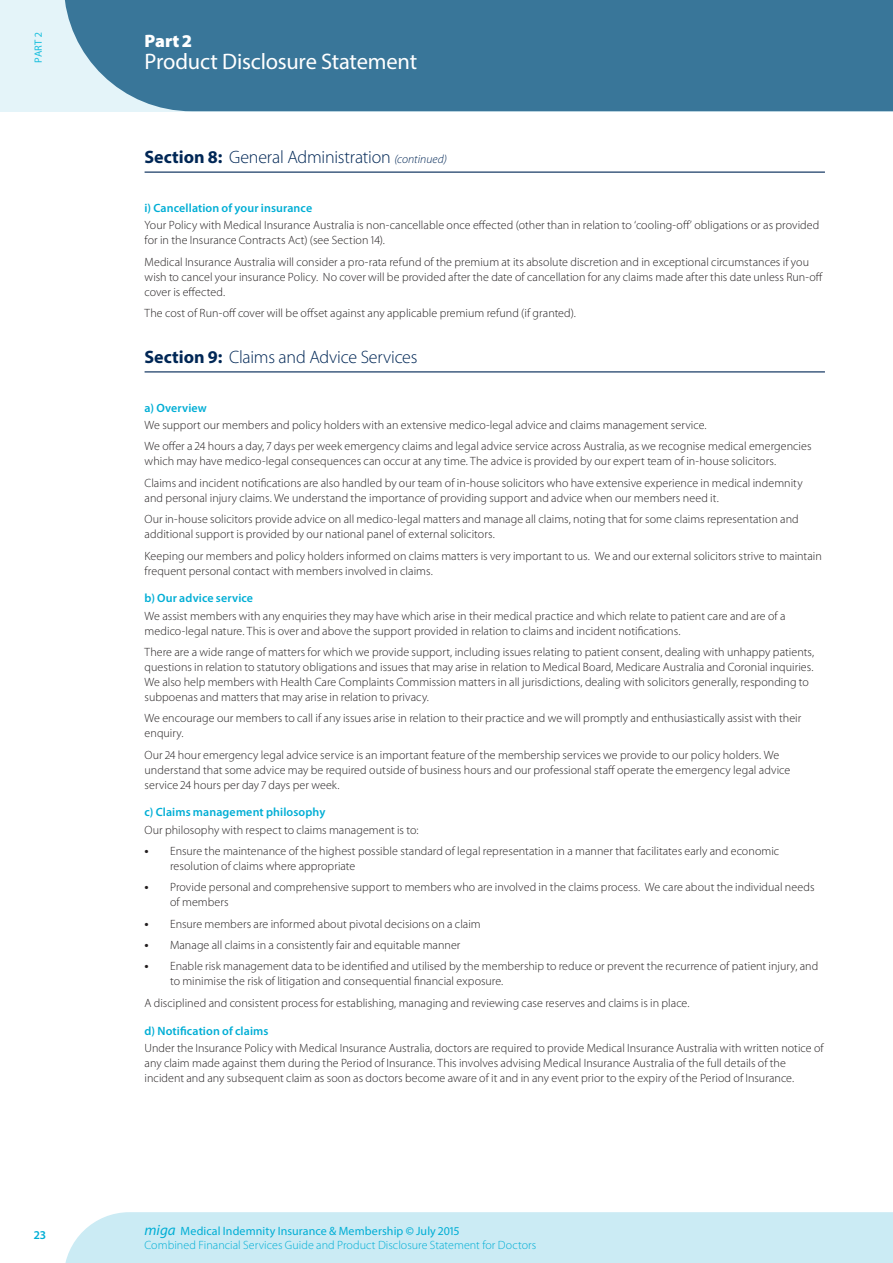
<style>
.page{position:relative;width:893px;height:1263px;background:#fff}
.page>*{position:absolute;margin:0;border:0;box-sizing:border-box;transform-origin:0 0}
.Section_Headings{font:22.5px "Myriad Pro";letter-spacing:-.01em;color:#fff}
.Section___Rule{font:300 18px "Myriad Pro";letter-spacing:-.015em;color:#002756}
.Section_Headings-2{font:900 18px "Myriad Pro";color:#fff}
.Body_Text{font:300 12px/15px "Myriad Pro";letter-spacing:.005em;color:#231f20}
.t1{font:300 12px/14.2px "Myriad Pro";letter-spacing:.005em;color:#00aed5}
.Sub_Heading_L2{font:600 12px "Myriad Pro";letter-spacing:.01em;color:#00aed5}
.Body_Text-2{font:10.5px "Myriad Pro";color:#16bedd}
.s1{font-weight:700}
.s2{font-style:italic;font-size:12px}
.s3{font-weight:600;font-size:13.5px}
.s4{font-weight:400;font-style:italic;font-size:15px}
.s5{font-weight:400}
.s6{font-weight:600}
</style>
<div class="page">
<div style="left:65px;top:1212px;width:828px;height:51px;background:#cbebf4"></div>
<div style="left:0;top:0;width:893px;height:111px;background:#e4f4f9"></div>
<div style="left:65px;top:0;width:828px;height:111px;background:#397699"></div>
<hr style="left:145px;top:172px;width:680px;height:1px;background:#002756">
<hr style="left:145px;top:371px;width:680px;height:1px;background:#002756">
<p class="Body_Text-2" style="left:32px;top:63px;width:32px;rotate:-90deg">PART 2</p>
<p class="Section_Headings-2" style="left:145px;top:29px;width:49px">Part 2</p>
<p class="Section_Headings" style="left:145px;top:48px;width:274px">Product Disclosure Statement</p>
<p class="Section___Rule" style="left:145px;top:146px;width:304px"><span class="s1">Section 8:</span> General Administration <span class="s2">(continued)</span></p>
<p class="Sub_Heading_L2" style="left:145px;top:200px;width:169px">i) Cancellation of your insurance</p>
<p class="Body_Text" style="left:145px;top:218px;width:676px">Your Policy with Medical Insurance Australia is non-cancellable once effected (other than in relation to ‘cooling-off’ obligations or as provided for in the Insurance Contracts Act) (see Section 14).</p>
<p class="Body_Text" style="left:145px;top:254px;width:680px">Medical Insurance Australia will consider a pro-rata refund of the premium at its absolute discretion and in exceptional circumstances if you wish to cancel your insurance Policy. No cover will be provided after the date of cancellation for any claims made after this date unless Run-off cover is effected.</p>
<p class="Body_Text" style="left:145px;top:305px;width:433px">The cost of Run-off cover will be offset against any applicable premium refund (if granted).</p>
<p class="Section___Rule" style="left:145px;top:346px;width:274px"><span class="s1">Section 9:</span> Claims and Advice Services</p>
<p class="Sub_Heading_L2" style="left:145px;top:400px;width:64px">a) Overview</p>
<p class="Body_Text" style="left:145px;top:417px;width:564px">We support our members and policy holders with an extensive medico-legal advice and claims management service.</p>
<p class="Body_Text" style="left:145px;top:439px;width:668px">We offer a 24 hours a day, 7 days per week emergency claims and legal advice service across Australia, as we recognise medical emergencies which may have medico-legal consequences can occur at any time. The advice is provided by our expert team of in-house solicitors.</p>
<p class="Body_Text" style="left:145px;top:475px;width:660px">Claims and incident notifications are also handled by our team of in-house solicitors who have extensive experience in medical indemnity and personal injury claims. We understand the importance of providing support and advice when our members need it.</p>
<p class="Body_Text" style="left:145px;top:512px;width:656px">Our in-house solicitors provide advice on all medico-legal matters and manage all claims, noting that for some claims representation and additional support is provided by our national panel of external solicitors.</p>
<p class="Body_Text" style="left:145px;top:548px;width:679px">Keeping our members and policy holders informed on claims matters is very important to us. We and our external solicitors strive to maintain frequent personal contact with members involved in claims.</p>
<p class="Sub_Heading_L2" style="left:145px;top:591px;width:110px">b) Our advice service</p>
<p class="Body_Text" style="left:145px;top:608px;width:642px">We assist members with any enquiries they may have which arise in their medical practice and which relate to patient care and are of a medico-legal nature. This is over and above the support provided in relation to claims and incident notifications.</p>
<p class="Body_Text" style="left:145px;top:644px;width:671px">There are a wide range of matters for which we provide support, including issues relating to patient consent, dealing with unhappy patients, questions in relation to statutory obligations and issues that may arise in relation to Medical Board, Medicare Australia and Coronial inquiries.<br>We also help members with Health Care Complaints Commission matters in all jurisdictions, dealing with solicitors generally, responding to subpoenas and matters that may arise in relation to privacy.</p>
<p class="Body_Text" style="left:145px;top:711px;width:658px">We encourage our members to call if any issues arise in relation to their practice and we will promptly and enthusiastically assist with their enquiry.</p>
<p class="Body_Text" style="left:145px;top:747px;width:647px">Our 24 hour emergency legal advice service is an important feature of the membership services we provide to our policy holders. We understand that some advice may be required outside of business hours and our professional staff operate the emergency legal advice service 24 hours per day 7 days per week.</p>
<p class="Sub_Heading_L2" style="left:145px;top:805px;width:182px">c) Claims management philosophy</p>
<p class="Body_Text" style="left:145px;top:822px;width:275px">Our philosophy with respect to claims management is to:</p>
<p class="Body_Text" style="left:170px;top:843px;width:611px;text-indent:-26px"><span class="s3">•</span> Ensure the maintenance of the highest possible standard of legal representation in a manner that facilitates early and economic resolution of claims where appropriate</p>
<p class="Body_Text" style="left:170px;top:880px;width:646px;text-indent:-26px"><span class="s3">•</span> Provide personal and comprehensive support to members who are involved in the claims process. We care about the individual needs of members</p>
<p class="Body_Text" style="left:145px;top:916px;width:338px"><span class="s3">•</span> Ensure members are informed about pivotal decisions on a claim</p>
<p class="Body_Text" style="left:145px;top:937px;width:317px"><span class="s3">•</span> Manage all claims in a consistently fair and equitable manner</p>
<p class="Body_Text" style="left:170px;top:959px;width:650px;text-indent:-26px"><span class="s3">•</span> Enable risk management data to be identified and utilised by the membership to reduce or prevent the recurrence of patient injury, and to minimise the risk of litigation and consequential financial exposure.</p>
<p class="Body_Text" style="left:145px;top:995px;width:546px">A disciplined and consistent process for establishing, managing and reviewing case reserves and claims is in place.</p>
<p class="Sub_Heading_L2" style="left:145px;top:1023px;width:125px">d) Notification of claims</p>
<p class="Body_Text" style="left:145px;top:1040px;width:681px">Under the Insurance Policy with Medical Insurance Australia, doctors are required to provide Medical Insurance Australia with written notice of any claim made against them during the Period of Insurance. This involves advising Medical Insurance Australia of the full details of the incident and any subsequent claim as soon as doctors become aware of it and in any event prior to the expiry of the Period of Insurance.</p>
<p class="Sub_Heading_L2" style="left:34px;top:1227px;width:13px">23</p>
<p class="t1" style="left:145px;top:1224px;width:393px"><span class="s4">miga</span> <span class="s5">Medical Indemnity Insurance &amp; Membership</span> <span class="s6">©</span> <span class="s5">July 2015<br></span>Combined Financial Services Guide and Product Disclosure Statement for Doctors</p>
</div>
